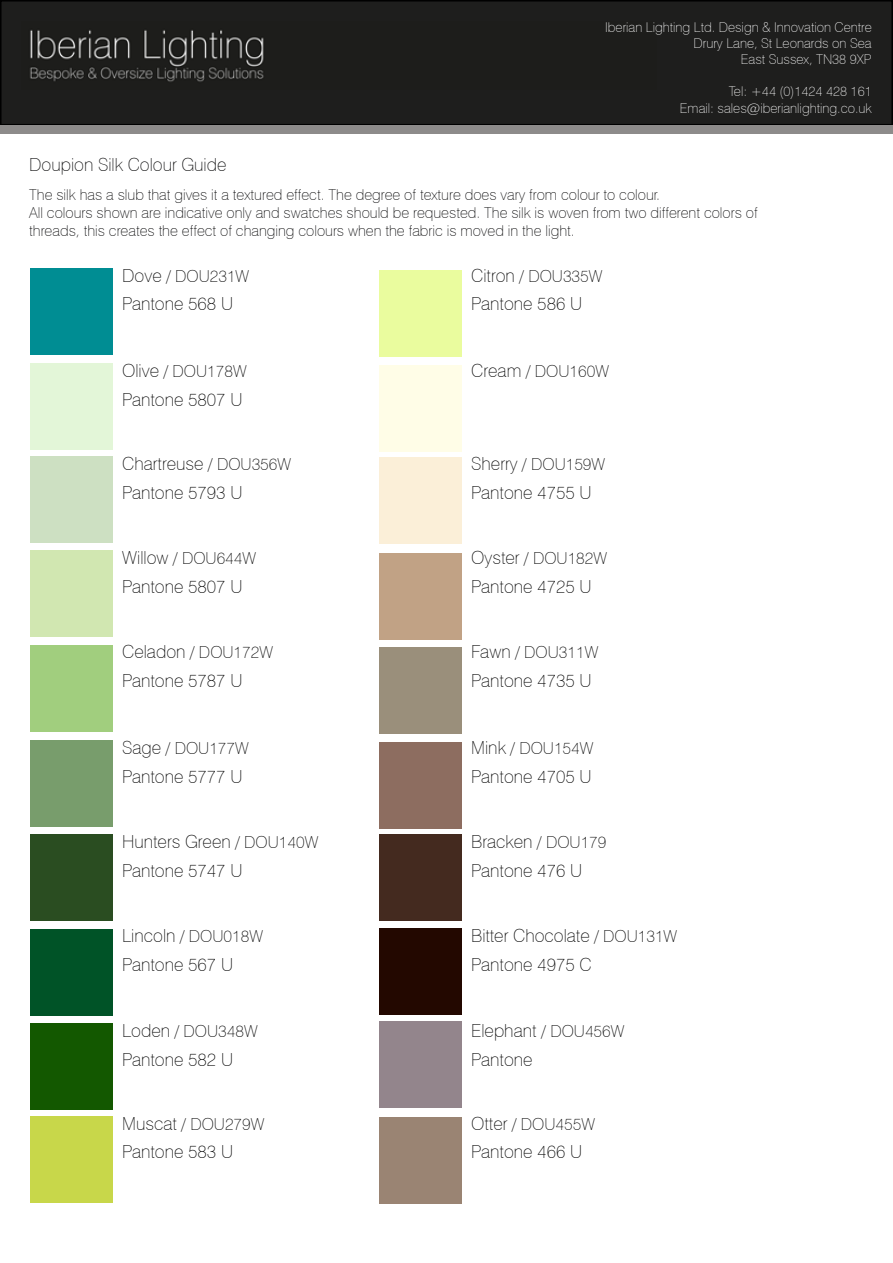
<style>
.page{position:relative;width:893px;height:1263px;background:#fff}
.page>*{position:absolute;margin:0;border:0;box-sizing:border-box;transform-origin:0 0}
.t1{font:100 18px/28.8px "Swiss 721 BT";color:#000}
.t2{font:100 18px "Swiss 721 BT";color:#020203}
.t3{font:100 16.5px "Swiss 721 BT";color:#000}
.t4{font:100 15px/18px "Swiss 721 BT";color:#020203}
.t5{font:100 13.5px/16.2px "Swiss 721 BT";color:#fff;text-align:right}
.s1{font-size:18px}
.s2{font-size:16.5px}
</style>
<div class="page">
<div style="left:1px;top:1px;width:891px;height:124px;background:#1e1e1d"></div>
<img style="left:30px;top:30px;width:234px;height:52px">
<div style="left:0;top:0;width:893px;height:125px;border:2px solid #000"></div>
<div style="left:0;top:125px;width:893px;height:9px;background:#8d8b8a"></div>
<div style="left:30px;top:1116px;width:83px;height:86px;background:#c8d74a"></div>
<div style="left:30px;top:740px;width:83px;height:87px;background:#789d6c"></div>
<div style="left:30px;top:1023px;width:83px;height:87px;background:#135800"></div>
<div style="left:30px;top:456px;width:83px;height:87px;background:#cde0c2"></div>
<div style="left:30px;top:834px;width:83px;height:87px;background:#2a4d21"></div>
<div style="left:30px;top:645px;width:83px;height:86px;background:#a1ce7e"></div>
<div style="left:30px;top:929px;width:83px;height:86px;background:#005327"></div>
<div style="left:30px;top:268px;width:83px;height:86px;background:#008d93"></div>
<div style="left:379px;top:742px;width:83px;height:87px;background:#8d6d60"></div>
<div style="left:379px;top:553px;width:83px;height:86px;background:#c1a285"></div>
<div style="left:379px;top:647px;width:83px;height:87px;background:#9a8f7b"></div>
<div style="left:379px;top:1117px;width:83px;height:87px;background:#9a8473"></div>
<div style="left:379px;top:458px;width:83px;height:86px;background:#fbefd8"></div>
<div style="left:379px;top:834px;width:83px;height:87px;background:#442a1f"></div>
<div style="left:379px;top:1021px;width:83px;height:87px;background:#93858c"></div>
<div style="left:379px;top:928px;width:83px;height:87px;background:#230800"></div>
<div style="left:379px;top:271px;width:83px;height:86px;background:#eafc9e"></div>
<div style="left:379px;top:365px;width:83px;height:87px;background:#fffde7"></div>
<div style="left:30px;top:363px;width:82px;height:87px;background:#e3f6d8"></div>
<div style="left:30px;top:551px;width:82px;height:86px;background:#d1e7b1"></div>
<p class="t2" style="left:29px;top:154px;width:199px">Doupion Silk Colour Guide</p>
<p class="t5" style="left:605px;top:19px;width:268px">Iberian Lighting Ltd. Design &amp; Innovation Centre<br>Drury Lane, St Leonards on Sea<br>East Sussex, TN38 9XP</p>
<p class="t5" style="left:680px;top:83px;width:193px">Tel: +44 (0)1424 428 161<br>Email: sales@iberianlighting.co.uk</p>
<p class="t4" style="left:29px;top:185px;width:730px">The silk has a slub that gives it a textured effect. The degree of texture does vary from colour to colour.<br>All colours shown are indicative only and swatches should be requested. The silk is woven from two different colors of threads, this creates the effect of changing colours when the fabric is moved in the light.</p>
<p class="t3" style="left:122px;top:266px;width:129px"><span class="s1">Dove</span> / DOU231W</p>
<p class="t1" style="left:122px;top:289px;width:112px">Pantone 568 U</p>
<p class="t3" style="left:471px;top:266px;width:133px"><span class="s1">Citron</span> / DOU335W</p>
<p class="t1" style="left:471px;top:289px;width:112px">Pantone 586 U</p>
<p class="t3" style="left:122px;top:361px;width:126px"><span class="s1">Olive</span> / DOU178W</p>
<p class="t1" style="left:122px;top:385px;width:122px">Pantone 5807 U</p>
<p class="t3" style="left:471px;top:361px;width:139px"><span class="s1">Cream</span> / DOU160W</p>
<p class="t1" style="left:122px;top:449px;width:170px">Chartreuse <span class="s2">/ DOU356W</span></p>
<p class="t3" style="left:471px;top:454px;width:135px"><span class="s1">Sherry</span> / DOU159W</p>
<p class="t1" style="left:122px;top:478px;width:122px">Pantone 5793 U</p>
<p class="t1" style="left:471px;top:478px;width:122px">Pantone 4755 U</p>
<p class="t3" style="left:122px;top:548px;width:135px"><span class="s1">Willow</span> / DOU644W</p>
<p class="t1" style="left:122px;top:572px;width:122px">Pantone 5807 U</p>
<p class="t3" style="left:471px;top:548px;width:137px"><span class="s1">Oyster</span> / DOU182W</p>
<p class="t1" style="left:471px;top:572px;width:122px">Pantone 4725 U</p>
<p class="t3" style="left:122px;top:643px;width:152px"><span class="s1">Celadon</span> / DOU172W</p>
<p class="t3" style="left:471px;top:643px;width:129px"><span class="s1">Fawn</span> / DOU311W</p>
<p class="t1" style="left:122px;top:666px;width:122px">Pantone 5787 U</p>
<p class="t1" style="left:471px;top:666px;width:122px">Pantone 4735 U</p>
<p class="t3" style="left:122px;top:738px;width:128px"><span class="s1">Sage</span> / DOU177W</p>
<p class="t3" style="left:471px;top:738px;width:124px"><span class="s1">Mink</span> / DOU154W</p>
<p class="t1" style="left:122px;top:762px;width:122px">Pantone 5777 U</p>
<p class="t1" style="left:471px;top:762px;width:122px">Pantone 4705 U</p>
<p class="t1" style="left:122px;top:827px;width:198px">Hunters Green <span class="s2">/ DOU140W</span></p>
<p class="t1" style="left:471px;top:827px;width:137px">Bracken <span class="s2">/ DOU179</span></p>
<p class="t1" style="left:122px;top:856px;width:122px">Pantone 5747 U</p>
<p class="t1" style="left:471px;top:856px;width:112px">Pantone 476 U</p>
<p class="t3" style="left:122px;top:926px;width:142px"><span class="s1">Lincoln</span> / DOU018W</p>
<p class="t1" style="left:122px;top:950px;width:112px">Pantone 567 U</p>
<p class="t1" style="left:471px;top:921px;width:207px">Bitter Chocolate <span class="s2">/ DOU131W<br></span>Pantone 4975 C</p>
<p class="t3" style="left:122px;top:1021px;width:137px"><span class="s1">Loden</span> / DOU348W</p>
<p class="t1" style="left:122px;top:1045px;width:112px">Pantone 582 U</p>
<p class="t1" style="left:471px;top:1016px;width:155px">Elephant <span class="s2">/ DOU456W<br></span>Pantone</p>
<p class="t3" style="left:122px;top:1114px;width:144px"><span class="s1">Muscat</span> / DOU279W</p>
<p class="t3" style="left:471px;top:1114px;width:125px"><span class="s1">Otter</span> / DOU455W</p>
<p class="t1" style="left:122px;top:1137px;width:112px">Pantone 583 U</p>
<p class="t1" style="left:471px;top:1137px;width:112px">Pantone 466 U</p>
</div>
